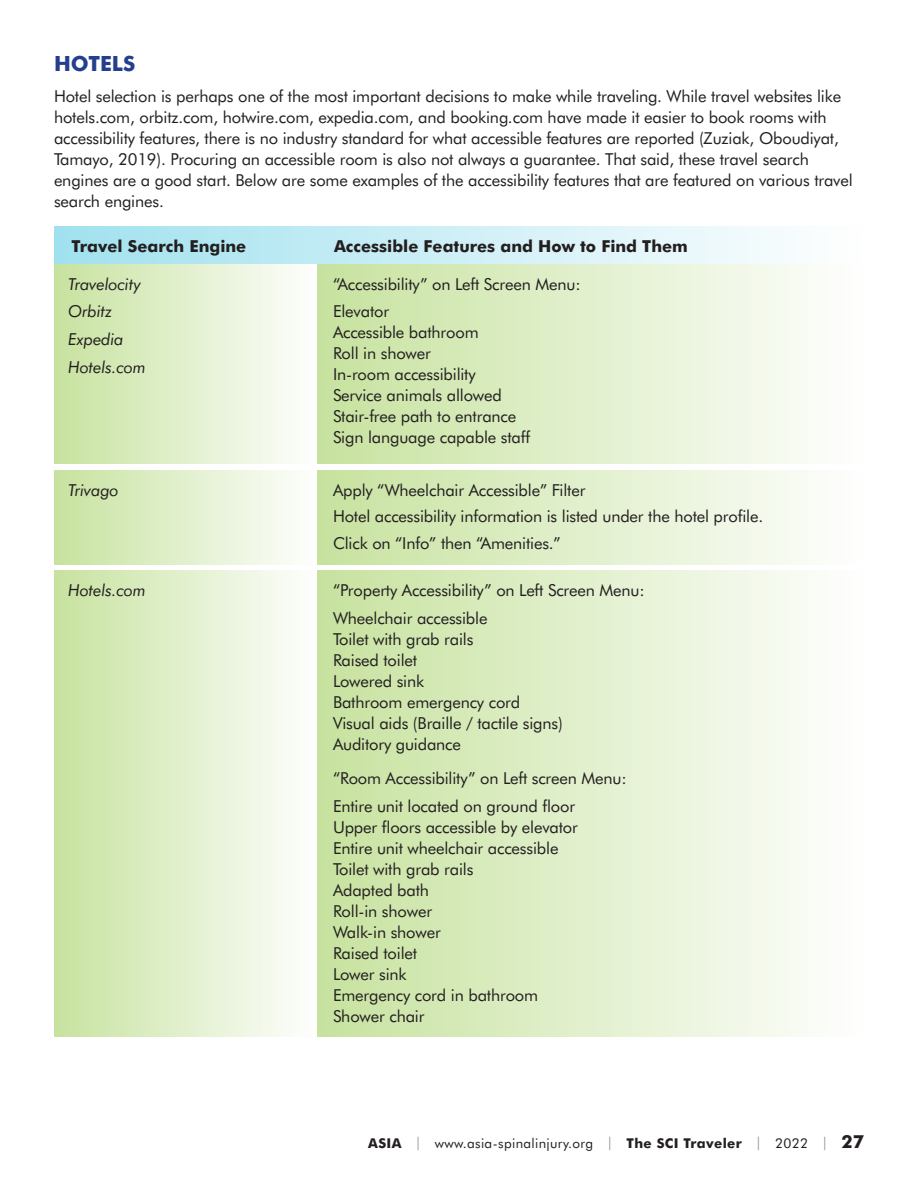
<style>
.page{position:relative;width:918px;height:1188px;background:#fff}
.page>*{position:absolute;margin:0;border:0;box-sizing:border-box;transform-origin:0 0}
.Sub_head{font:700 21px "Futura BT";color:#253f8e}
.Narrative_Text{font:16.5px/21px "Futura BT";letter-spacing:-.01em;color:#231f20}
.Subhead_2_Bold{font:700 16.5px "Futura BT";color:#231f20}
.Narrative_Text-2{font:italic 16.5px "Futura BT";letter-spacing:-.01em;color:#231f20}
.t1{font:13.5px "Futura BT";letter-spacing:.025em;color:#231f20}
.s1{font-weight:700}
.s2{color:#939598}
.s3{font-weight:700;font-size:18px}
</style>
<div class="page">
<div style="left:54px;top:264px;width:263px;height:200px;background:linear-gradient(to right,#c7e29f,#fefefe)"></div>
<div style="left:317px;top:264px;width:547px;height:200px;background:linear-gradient(to right,#c7e29f,#fefefe)"></div>
<div style="left:54px;top:227px;width:810px;height:37px;background:linear-gradient(to right,#a1e1ef,#fefefe)"></div>
<div style="left:54px;top:470px;width:263px;height:94px;background:linear-gradient(to right,#c7e29f,#fefefe)"></div>
<div style="left:317px;top:470px;width:547px;height:94px;background:linear-gradient(to right,#c7e29f,#fefefe)"></div>
<div style="left:54px;top:570px;width:263px;height:467px;background:linear-gradient(to right,#c7e29f,#fefefe)"></div>
<div style="left:317px;top:570px;width:547px;height:467px;background:linear-gradient(to right,#c7e29f,#fefefe)"></div>
<p class="Sub_head" style="left:54px;top:51px;width:83px">HOTELS</p>
<p class="Narrative_Text" style="left:54px;top:86px;width:800px">Hotel selection is perhaps one of the most important decisions to make while traveling. While travel websites like hotels.com, orbitz.com, hotwire.com, expedia.com, and booking.com have made it easier to book rooms with accessibility features, there is no industry standard for what accessible features are reported (Zuziak, Oboudiyat, Tamayo, 2019). Procuring an accessible room is also not always a guarantee. That said, these travel search engines are a good start. Below are some examples of the accessibility features that are featured on various travel search engines.</p>
<p class="Subhead_2_Bold" style="left:72px;top:236px;width:176px">Travel Search Engine</p>
<p class="Subhead_2_Bold" style="left:334px;top:236px;width:355px">Accessible Features and How to Find Them</p>
<p class="Narrative_Text-2" style="left:68px;top:274px;width:74px">Travelocity</p>
<p class="Narrative_Text-2" style="left:68px;top:302px;width:46px">Orbitz</p>
<p class="Narrative_Text-2" style="left:68px;top:329px;width:57px">Expedia</p>
<p class="Narrative_Text-2" style="left:68px;top:357px;width:79px">Hotels.com</p>
<p class="Narrative_Text" style="left:333px;top:273px;width:249px">“Accessibility” on Left Screen Menu:</p>
<p class="Narrative_Text" style="left:333px;top:301px;width:58px">Elevator</p>
<p class="Narrative_Text" style="left:333px;top:322px;width:147px">Accessible bathroom</p>
<p class="Narrative_Text" style="left:333px;top:343px;width:99px">Roll in shower</p>
<p class="Narrative_Text" style="left:333px;top:364px;width:144px">In-room accessibility</p>
<p class="Narrative_Text" style="left:333px;top:385px;width:170px">Service animals allowed</p>
<p class="Narrative_Text" style="left:333px;top:406px;width:185px">Stair-free path to entrance</p>
<p class="Narrative_Text" style="left:333px;top:427px;width:199px">Sign language capable staff</p>
<p class="Narrative_Text-2" style="left:68px;top:480px;width:52px">Trivago</p>
<p class="Narrative_Text" style="left:333px;top:479px;width:254px">Apply “Wheelchair Accessible” Filter</p>
<p class="Narrative_Text" style="left:333px;top:506px;width:432px">Hotel accessibility information is listed under the hotel profile.</p>
<p class="Narrative_Text" style="left:333px;top:532px;width:229px">Click on “Info” then “Amenities.”</p>
<p class="Narrative_Text-2" style="left:68px;top:580px;width:79px">Hotels.com</p>
<p class="Narrative_Text" style="left:333px;top:580px;width:313px">“Property Accessibility” on Left Screen Menu:</p>
<p class="Narrative_Text" style="left:333px;top:607px;width:156px">Wheelchair accessible</p>
<p class="Narrative_Text" style="left:333px;top:628px;width:142px">Toilet with grab rails</p>
<p class="Narrative_Text" style="left:333px;top:649px;width:86px">Raised toilet</p>
<p class="Narrative_Text" style="left:333px;top:670px;width:93px">Lowered sink</p>
<p class="Narrative_Text" style="left:333px;top:691px;width:189px">Bathroom emergency cord</p>
<p class="Narrative_Text" style="left:333px;top:712px;width:231px">Visual aids (Braille / tactile signs)</p>
<p class="Narrative_Text" style="left:333px;top:733px;width:130px">Auditory guidance</p>
<p class="Narrative_Text" style="left:333px;top:768px;width:295px">“Room Accessibility” on Left screen Menu:</p>
<p class="Narrative_Text" style="left:333px;top:796px;width:244px">Entire unit located on ground floor</p>
<p class="Narrative_Text" style="left:333px;top:817px;width:246px">Upper floors accessible by elevator</p>
<p class="Narrative_Text" style="left:333px;top:838px;width:227px">Entire unit wheelchair accessible</p>
<p class="Narrative_Text" style="left:333px;top:859px;width:142px">Toilet with grab rails</p>
<p class="Narrative_Text" style="left:333px;top:880px;width:98px">Adapted bath</p>
<p class="Narrative_Text" style="left:333px;top:901px;width:101px">Roll-in shower</p>
<p class="Narrative_Text" style="left:333px;top:922px;width:109px">Walk-in shower</p>
<p class="Narrative_Text" style="left:333px;top:943px;width:86px">Raised toilet</p>
<p class="Narrative_Text" style="left:333px;top:964px;width:75px">Lower sink</p>
<p class="Narrative_Text" style="left:333px;top:985px;width:207px">Emergency cord in bathroom</p>
<p class="Narrative_Text" style="left:333px;top:1006px;width:93px">Shower chair</p>
<p class="t1" style="left:368px;top:1135px;width:497px"><span class="s1">ASIA</span> <span class="s2">|</span> www.asia-spinalinjury.org <span class="s2">|</span> <span class="s1">The SCI Traveler</span> <span class="s2">|</span> 2022 <span class="s2">|</span> <span class="s3">27</span></p>
</div>
